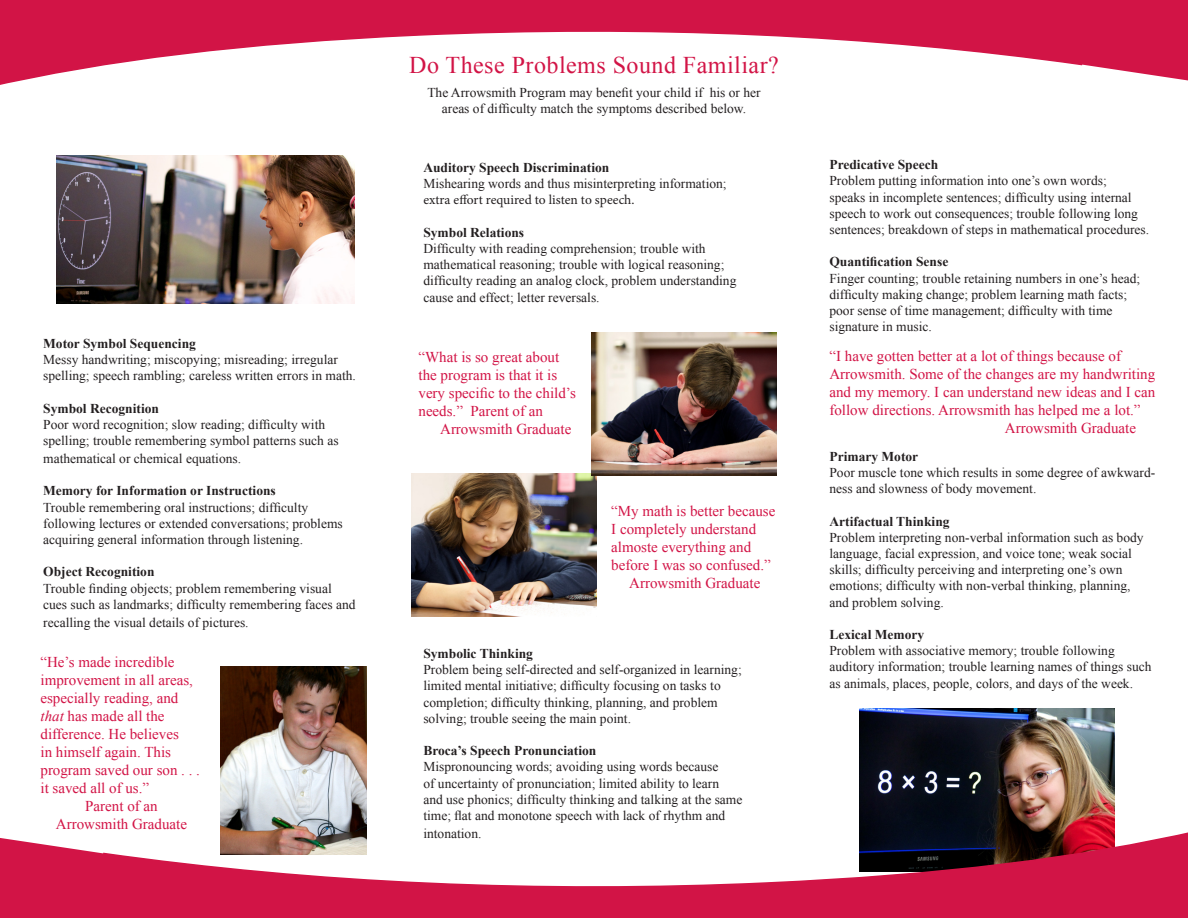
<style>
.page{position:relative;width:1188px;height:918px;background:#fff}
.page>*{position:absolute;margin:0;border:0;box-sizing:border-box;transform-origin:0 0}
.t1{font:24px "Times New Roman";letter-spacing:.02em;color:#d21446}
.t2{font:15px/18px "Times New Roman";color:#d21446}
.t3{font:13.5px/16.2px "Times New Roman";color:#231f20}
.t4{font:700 13.5px "Times New Roman";color:#231f20}
.t5{font:13.5px "Minion Pro";color:#231f20}
.s1{font-style:italic}
</style>
<div class="page">
<img style="left:220px;top:666px;width:147px;height:162px">
<img style="left:56px;top:156px;width:298px;height:147px">
<img style="left:411px;top:474px;width:185px;height:142px">
<img style="left:592px;top:333px;width:185px;height:142px">
<img style="left:860px;top:708px;width:254px;height:120px">
<svg style="left:0;top:828px;width:1188px;height:90px;fill:#d21446"></svg>
<svg style="left:0;top:0;width:1188px;height:85px;fill:#d21446"></svg>
<p class="t4" style="left:43px;top:334px;width:154px">Motor Symbol Sequencing</p>
<p class="t3" style="left:43px;top:351px;width:296px">Messy handwriting; miscopying; misreading; irregular</p>
<p class="t3" style="left:43px;top:367px;width:314px">spelling; speech rambling; careless written errors in math.</p>
<p class="t4" style="left:43px;top:399px;width:117px">Symbol Recognition</p>
<p class="t3" style="left:43px;top:416px;width:283px">Poor word recognition; slow reading; difficulty with</p>
<p class="t3" style="left:43px;top:432px;width:297px">spelling; trouble remembering symbol patterns such as</p>
<p class="t3" style="left:43px;top:450px;width:199px">mathematical or chemical equations.</p>
<p class="t4" style="left:43px;top:481px;width:234px">Memory for Information or Instructions</p>
<p class="t3" style="left:43px;top:499px;width:267px">Trouble remembering oral instructions; difficulty</p>
<p class="t3" style="left:43px;top:515px;width:301px">following lectures or extended conversations; problems</p>
<p class="t3" style="left:43px;top:531px;width:261px">acquiring general information through listening.</p>
<p class="t4" style="left:43px;top:562px;width:113px">Object Recognition</p>
<p class="t3" style="left:43px;top:580px;width:290px">Trouble finding objects; problem remembering visual</p>
<p class="t3" style="left:43px;top:596px;width:314px">cues such as landmarks; difficulty remembering faces and</p>
<p class="t3" style="left:43px;top:614px;width:207px">recalling the visual details of pictures.</p>
<p class="t2" style="left:40px;top:653px;width:161px">“He’s made incredible improvement in all areas, especially reading, and <span class="s1">that</span> has made all the difference. He believes<br>in himself again. This program saved our son . . . it saved all of us.”</p>
<p class="t2" style="left:85px;top:797px;width:74px">Parent of an</p>
<p class="t2" style="left:56px;top:815px;width:133px">Arrowsmith Graduate</p>
<p class="t1" style="left:409px;top:49px;width:371px">Do These Problems Sound Familiar?</p>
<p class="t3" style="left:427px;top:84px;width:335px">The Arrowsmith Program may benefit your child if his or her</p>
<p class="t3" style="left:442px;top:100px;width:306px">areas of difficulty match the symptoms described below.</p>
<p class="t4" style="left:423px;top:158px;width:188px">Auditory Speech Discrimination</p>
<p class="t3" style="left:423px;top:175px;width:305px">Mishearing words and thus misinterpreting information;</p>
<p class="t5" style="left:423px;top:191px;width:213px">extra effort required to listen to speech.</p>
<p class="t4" style="left:423px;top:223px;width:102px">Symbol Relations</p>
<p class="t3" style="left:423px;top:240px;width:284px">Difficulty with reading comprehension; trouble with</p>
<p class="t3" style="left:423px;top:256px;width:303px">mathematical reasoning; trouble with logical reasoning;</p>
<p class="t3" style="left:423px;top:272px;width:315px">difficulty reading an analog clock, problem understanding</p>
<p class="t3" style="left:423px;top:289px;width:178px">cause and effect; letter reversals.</p>
<p class="t2" style="left:418px;top:348px;width:159px">“What is so great about the program is that it is very specific to the child’s needs.” Parent of an</p>
<p class="t2" style="left:440px;top:420px;width:133px">Arrowsmith Graduate</p>
<p class="t2" style="left:611px;top:502px;width:166px">“My math is better because<br>I completely understand almoste everything and before I was so confused.”</p>
<p class="t2" style="left:629px;top:574px;width:133px">Arrowsmith Graduate</p>
<p class="t4" style="left:423px;top:644px;width:111px">Symbolic Thinking</p>
<p class="t3" style="left:423px;top:661px;width:320px">Problem being self-directed and self-organized in learning;</p>
<p class="t3" style="left:423px;top:677px;width:299px">limited mental initiative; difficulty focusing on tasks to</p>
<p class="t3" style="left:423px;top:694px;width:296px">completion; difficulty thinking, planning, and problem</p>
<p class="t3" style="left:423px;top:710px;width:209px">solving; trouble seeing the main point.</p>
<p class="t4" style="left:423px;top:741px;width:175px">Broca’s Speech Pronunciation</p>
<p class="t3" style="left:423px;top:758px;width:297px">Mispronouncing words; avoiding using words because</p>
<p class="t3" style="left:423px;top:775px;width:297px">of uncertainty of pronunciation; limited ability to learn</p>
<p class="t3" style="left:423px;top:791px;width:321px">and use phonics; difficulty thinking and talking at the same time; flat and monotone speech with lack of rhythm and</p>
<p class="t3" style="left:423px;top:825px;width:60px">intonation.</p>
<p class="t4" style="left:829px;top:155px;width:110px">Predicative Speech</p>
<p class="t3" style="left:829px;top:173px;width:279px">Problem putting information into one’s own words;</p>
<p class="t3" style="left:829px;top:189px;width:310px">speaks in incomplete sentences; difficulty using internal speech to work out consequences; trouble following long</p>
<p class="t3" style="left:829px;top:221px;width:321px">sentences; breakdown of steps in mathematical procedures.</p>
<p class="t4" style="left:829px;top:253px;width:120px">Quantification Sense</p>
<p class="t3" style="left:829px;top:270px;width:312px">Finger counting; trouble retaining numbers in one’s head;</p>
<p class="t3" style="left:829px;top:286px;width:299px">difficulty making change; problem learning math facts;</p>
<p class="t3" style="left:829px;top:302px;width:285px">poor sense of time management; difficulty with time</p>
<p class="t3" style="left:829px;top:318px;width:104px">signature in music.</p>
<p class="t2" style="left:829px;top:347px;width:328px">“I have gotten better at a lot of things because of Arrowsmith. Some of the changes are my handwriting and my memory. I can understand new ideas and I can follow directions. Arrowsmith has helped me a lot.”</p>
<p class="t2" style="left:1005px;top:419px;width:133px">Arrowsmith Graduate</p>
<p class="t4" style="left:829px;top:447px;width:90px">Primary Motor</p>
<p class="t3" style="left:829px;top:464px;width:327px">Poor muscle tone which results in some degree of awkward&shy;ness and slowness of body movement.</p>
<p class="t4" style="left:829px;top:512px;width:122px">Artifactual Thinking</p>
<p class="t3" style="left:829px;top:529px;width:316px">Problem interpreting non-verbal information such as body</p>
<p class="t3" style="left:829px;top:545px;width:304px">language, facial expression, and voice tone; weak social</p>
<p class="t3" style="left:829px;top:561px;width:295px">skills; difficulty perceiving and interpreting one’s own</p>
<p class="t3" style="left:829px;top:578px;width:303px">emotions; difficulty with non-verbal thinking, planning,</p>
<p class="t3" style="left:829px;top:594px;width:116px">and problem solving.</p>
<p class="t4" style="left:829px;top:625px;width:96px">Lexical Memory</p>
<p class="t3" style="left:829px;top:642px;width:287px">Problem with associative memory; trouble following</p>
<p class="t3" style="left:829px;top:659px;width:324px">auditory information; trouble learning names of things such</p>
<p class="t3" style="left:829px;top:675px;width:305px">as animals, places, people, colors, and days of the week.</p>
</div>
